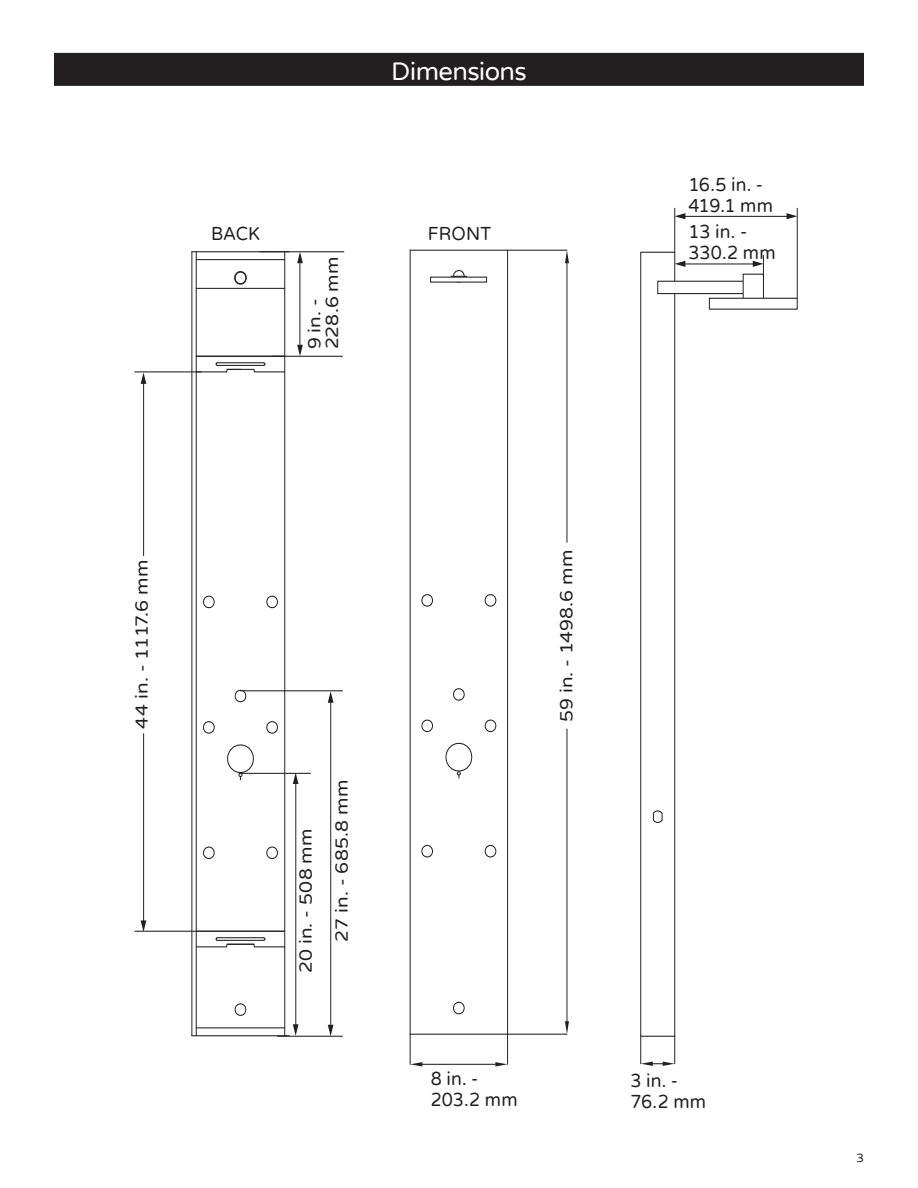
<style>
.page{position:relative;width:918px;height:1188px;background:#fff}
.page>*{position:absolute;margin:0;border:0;box-sizing:border-box;transform-origin:0 0}
.Header_Bar{font:25.5px "Varela Round";letter-spacing:-.025em;color:#fff}
.t1{font:19.05px/21.1px "Varela Round";letter-spacing:.005em;color:#211e1e;scale:.93 1}
.t2{font:17.7px/35.8px "Varela Round";letter-spacing:.005em;color:#211e1e;scale:1.07 1}
.t3{font:17.7px "Varela Round";letter-spacing:-.02em;color:#211e1e;scale:1.07 1}
.t4{font:12px "Varela Round";color:#231f20}
</style>
<div class="page">
<div style="left:54px;top:53px;width:810px;height:33px;background:#231f20"></div>
<div style="left:640px;top:252px;width:35px;height:785px;border:1px solid #231f20"></div>
<svg style="left:640px;top:1036px;width:35px;height:30px"></svg>
<svg style="left:652px;top:810px;width:11px;height:13px"></svg>
<hr style="left:196px;top:946px;width:31px;height:1px;background:#231f20">
<hr style="left:217px;top:937px;width:47px;height:1px;background:#231f20">
<hr style="left:254px;top:946px;width:31px;height:1px;background:#231f20">
<svg style="left:225px;top:943px;width:31px;height:5px"></svg>
<hr style="left:217px;top:940px;width:47px;height:1px;background:#231f20">
<hr style="left:191px;top:252px;width:1px;height:784px;background:#231f20">
<hr style="left:196px;top:252px;width:1px;height:784px;background:#231f20">
<hr style="left:192px;top:251px;width:97px;height:1px;background:#231f20">
<hr style="left:196px;top:288px;width:89px;height:1px;background:#231f20">
<hr style="left:196px;top:259px;width:89px;height:1px;background:#231f20">
<hr style="left:284px;top:252px;width:1px;height:784px;background:#231f20">
<hr style="left:192px;top:1035px;width:97px;height:1px;background:#231f20">
<hr style="left:196px;top:1027px;width:89px;height:1px;background:#231f20">
<hr style="left:196px;top:931px;width:89px;height:1px;background:#231f20">
<hr style="left:196px;top:371px;width:31px;height:1px;background:#231f20">
<hr style="left:217px;top:362px;width:47px;height:1px;background:#231f20">
<hr style="left:217px;top:365px;width:47px;height:1px;background:#231f20">
<svg style="left:225px;top:361px;width:61px;height:12px"></svg>
<hr style="left:196px;top:356px;width:89px;height:1px;background:#231f20">
<svg style="left:234px;top:271px;width:13px;height:14px"></svg>
<svg style="left:234px;top:1003px;width:13px;height:13px"></svg>
<svg style="left:203px;top:846px;width:12px;height:13px"></svg>
<svg style="left:266px;top:846px;width:12px;height:13px"></svg>
<svg style="left:203px;top:721px;width:12px;height:13px"></svg>
<svg style="left:266px;top:721px;width:12px;height:13px"></svg>
<svg style="left:203px;top:595px;width:12px;height:14px"></svg>
<svg style="left:266px;top:595px;width:12px;height:14px"></svg>
<svg style="left:234px;top:689px;width:13px;height:14px"></svg>
<svg style="left:227px;top:744px;width:27px;height:36px"></svg>
<svg style="left:409px;top:249px;width:100px;height:786px"></svg>
<hr style="left:410px;top:1034px;width:98px;height:1px;background:#231f20">
<hr style="left:410px;top:1034px;width:1px;height:30px;background:#231f20">
<hr style="left:507px;top:1034px;width:1px;height:30px;background:#231f20">
<hr style="left:422px;top:1064px;width:73px;height:1px;background:#231f20">
<svg style="left:410px;top:1062px;width:12px;height:4px"></svg>
<svg style="left:495px;top:1062px;width:13px;height:4px"></svg>
<svg style="left:451px;top:269px;width:16px;height:15px"></svg>
<hr style="left:508px;top:1034px;width:59px;height:1px;background:#231f20">
<hr style="left:508px;top:250px;width:59px;height:1px;background:#231f20">
<hr style="left:566px;top:263px;width:1px;height:279px;background:#231f20">
<hr style="left:566px;top:729px;width:1px;height:292px;background:#231f20">
<svg style="left:565px;top:1021px;width:4px;height:13px"></svg>
<svg style="left:565px;top:250px;width:4px;height:13px"></svg>
<hr style="left:135px;top:931px;width:61px;height:1px;background:#231f20">
<hr style="left:135px;top:371px;width:66px;height:1px;background:#231f20">
<hr style="left:272px;top:356px;width:71px;height:1px;background:#231f20">
<hr style="left:260px;top:251px;width:84px;height:1px;background:#231f20">
<hr style="left:143px;top:382px;width:1px;height:174px;background:#231f20">
<svg style="left:141px;top:372px;width:5px;height:12px"></svg>
<hr style="left:143px;top:734px;width:1px;height:189px;background:#231f20">
<svg style="left:141px;top:920px;width:5px;height:12px"></svg>
<hr style="left:295px;top:782px;width:1px;height:244px;background:#231f20">
<svg style="left:293px;top:1024px;width:6px;height:12px"></svg>
<svg style="left:293px;top:774px;width:6px;height:10px"></svg>
<hr style="left:330px;top:701px;width:1px;height:326px;background:#231f20">
<svg style="left:328px;top:1025px;width:5px;height:11px"></svg>
<svg style="left:328px;top:691px;width:5px;height:12px"></svg>
<svg style="left:453px;top:1001px;width:12px;height:14px"></svg>
<svg style="left:421px;top:844px;width:13px;height:15px"></svg>
<svg style="left:484px;top:844px;width:13px;height:14px"></svg>
<svg style="left:421px;top:718px;width:13px;height:15px"></svg>
<svg style="left:484px;top:719px;width:13px;height:14px"></svg>
<svg style="left:421px;top:593px;width:13px;height:15px"></svg>
<svg style="left:484px;top:593px;width:13px;height:15px"></svg>
<svg style="left:453px;top:687px;width:12px;height:15px"></svg>
<svg style="left:445px;top:739px;width:28px;height:39px"></svg>
<div style="left:431px;top:277px;width:56px;height:5px;background:#fff"></div>
<div style="left:658px;top:281px;width:90px;height:13px;background:#fff"></div>
<div style="left:657px;top:281px;width:92px;height:13px;border:1px solid #231f20"></div>
<div style="left:743px;top:274px;width:20px;height:27px;background:#fff"></div>
<div style="left:743px;top:274px;width:21px;height:27px;border:1px solid #231f20"></div>
<hr style="left:674px;top:208px;width:1px;height:44px;background:#231f20">
<div style="left:709px;top:298px;width:88px;height:11px;background:#fff"></div>
<div style="left:709px;top:298px;width:89px;height:12px;border:1px solid #231f20"></div>
<hr style="left:797px;top:208px;width:1px;height:90px;background:#231f20">
<hr style="left:683px;top:263px;width:72px;height:1px;background:#231f20">
<svg style="left:675px;top:261px;width:10px;height:6px"></svg>
<svg style="left:753px;top:255px;width:11px;height:22px"></svg>
<hr style="left:683px;top:216px;width:106px;height:1px;background:#231f20">
<svg style="left:675px;top:213px;width:10px;height:6px"></svg>
<svg style="left:787px;top:213px;width:10px;height:6px"></svg>
<hr style="left:240px;top:690px;width:103px;height:1px;background:#231f20">
<hr style="left:239px;top:773px;width:71px;height:1px;background:#231f20">
<hr style="left:278px;top:1036px;width:65px;height:1px;background:#231f20">
<hr style="left:299px;top:261px;width:1px;height:86px;background:#231f20">
<svg style="left:297px;top:252px;width:6px;height:11px"></svg>
<svg style="left:297px;top:345px;width:6px;height:11px"></svg>
<p class="Header_Bar" style="left:391px;top:56px;width:137px">Dimensions</p>
<p class="t1" style="left:211px;top:223px;width:54px">BACK</p>
<p class="t1" style="left:428px;top:223px;width:70px">FRONT</p>
<p class="t2" style="left:306px;top:349px;width:88px;line-height:17.7px;rotate:-90deg">9 in. -<br>228.6 mm</p>
<p class="t1" style="left:689px;top:174px;width:92px">16.5 in. -<br>419.1 mm</p>
<p class="t1" style="left:689px;top:221px;width:95px">13 in. -<br>330.2 mm</p>
<p class="t3" style="left:132px;top:729px;width:159px;rotate:-90deg">44 in. - 1117.6 mm</p>
<p class="t2" style="left:288px;top:942px;width:153px;text-indent:-32px;rotate:-90deg">20 in. - 508 mm<br>27 in. - 685.8 mm</p>
<p class="t2" style="left:549px;top:722px;width:163px;rotate:-90deg">59 in. - 1498.6 mm</p>
<p class="t1" style="left:431px;top:1068px;width:95px">8 in. -<br>203.2 mm</p>
<p class="t1" style="left:630px;top:1070px;width:83px">3 in. -<br>76.2 mm</p>
<p class="t4" style="left:856px;top:1151px;width:9px">3</p>
</div>
